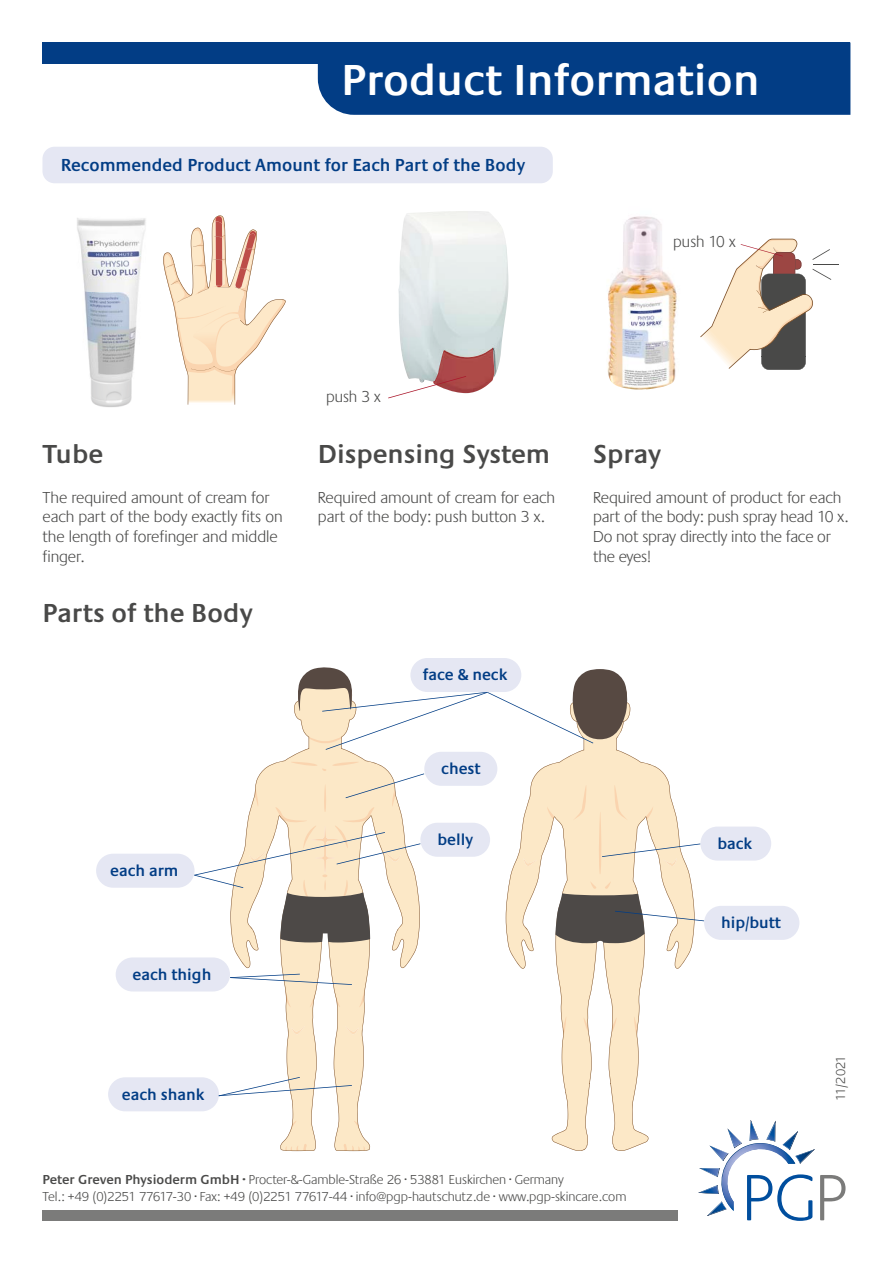
<style>
.page{position:relative;width:893px;height:1263px;background:#fff}
.page>*{position:absolute;margin:0;border:0;box-sizing:border-box;transform-origin:0 0}
.t1{font:600 45px "Praxis";color:#fff}
.t2{font:600 27px "Praxis";color:#494948}
.t3{font:600 18.15px "Praxis";color:#023d85}
.t4{font:300 16.5px/19.8px "Praxis";color:#494948}
.t5{font:600 16.5px "Praxis";color:#023d85}
.t6{font:300 13.5px/16.5px "Praxis";color:#494948}
.t7{font:300 13.2px "Praxis";color:#494948}
.s1{font-weight:600}
</style>
<div class="page">
<div style="left:42px;top:147px;width:511px;height:36px;background:#e5e7f3;border-radius:12px"></div>
<div style="left:43px;top:43px;width:807px;height:21px;background:#023d85"></div>
<div style="left:318px;top:64px;width:532px;height:51px;background:#023d85"></div>
<svg style="left:163px;top:215px;width:123px;height:190px"></svg>
<svg style="left:506px;top:703px;width:187px;height:448px"></svg>
<svg style="left:232px;top:701px;width:186px;height:450px"></svg>
<div style="left:424px;top:752px;width:73px;height:34px;background:#e5e7f3;border-radius:17px"></div>
<div style="left:420px;top:823px;width:70px;height:34px;background:#e5e7f3;border-radius:17px"></div>
<div style="left:96px;top:854px;width:99px;height:34px;background:#e5e7f3;border-radius:17px"></div>
<div style="left:116px;top:957px;width:114px;height:34px;background:#e5e7f3;border-radius:17px"></div>
<div style="left:108px;top:1077px;width:111px;height:34px;background:#e5e7f3;border-radius:17px"></div>
<div style="left:700px;top:826px;width:71px;height:34px;background:#e5e7f3;border-radius:17px"></div>
<svg style="left:598px;top:785px;width:102px;height:90px"></svg>
<div style="left:704px;top:906px;width:95px;height:34px;background:#e5e7f3;border-radius:17px"></div>
<svg style="left:555px;top:881px;width:149px;height:62px"></svg>
<svg style="left:194px;top:762px;width:230px;height:180px"></svg>
<svg style="left:297px;top:667px;width:331px;height:83px"></svg>
<svg style="left:230px;top:974px;width:122px;height:34px"></svg>
<svg style="left:219px;top:1077px;width:133px;height:19px"></svg>
<img style="left:398px;top:211px;width:110px;height:166px">
<img style="left:433px;top:347px;width:61px;height:32px">
<div style="left:410px;top:658px;width:111px;height:34px;background:#e5e7f3;border-radius:17px"></div>
<svg style="left:388px;top:376px;width:105px;height:22px"></svg>
<svg style="left:700px;top:239px;width:138px;height:131px"></svg>
<svg style="left:698px;top:1120px;width:147px;height:101px"></svg>
<div style="left:43px;top:1210px;width:635px;height:10px;background:#7b7b7a"></div>
<div style="left:672px;top:235px;width:64px;height:18px;background:#fff"></div>
<img style="left:623px;top:216px;width:39px;height:29px">
<img style="left:608px;top:245px;width:69px;height:96px">
<img style="left:607px;top:341px;width:69px;height:48px">
<img style="left:77px;top:218px;width:69px;height:189px">
<h1 class="t1" style="left:341px;top:55px;width:420px">Product Information</h1>
<p class="t3" style="left:61px;top:155px;width:466px">Recommended Product Amount for Each Part of the Body</p>
<p class="t4" style="left:673px;top:232px;width:64px">push 10 x</p>
<p class="t7" style="left:710px;top:238px;width:27px">push</p>
<h2 class="t2" style="left:42px;top:439px;width:62px">Tube</h2>
<p class="t4" style="left:42px;top:488px;width:242px">The required amount of cream for each part of the body exactly fits on the length of forefinger and middle finger.</p>
<h2 class="t2" style="left:42px;top:598px;width:212px">Parts of the Body</h2>
<p class="t5" style="left:110px;top:861px;width:70px">each arm</p>
<p class="t5" style="left:133px;top:965px;width:80px">each thigh</p>
<p class="t4" style="left:326px;top:387px;width:56px">push 3 x</p>
<h2 class="t2" style="left:318px;top:439px;width:234px">Dispensing System</h2>
<p class="t4" style="left:318px;top:488px;width:239px">Required amount of cream for each part of the body: push button 3 x.</p>
<p class="t5" style="left:423px;top:665px;width:86px">face &amp; neck</p>
<p class="t5" style="left:441px;top:759px;width:41px">chest</p>
<p class="t5" style="left:437px;top:830px;width:37px">belly</p>
<p class="t5" style="left:122px;top:1085px;width:84px">each shank</p>
<h2 class="t2" style="left:593px;top:439px;width:70px">Spray</h2>
<p class="t4" style="left:593px;top:488px;width:257px">Required amount of product for each part of the body: push spray head 10 x.<br>Do not spray directly into the face or the eyes!</p>
<p class="t5" style="left:717px;top:834px;width:36px">back</p>
<p class="t5" style="left:721px;top:913px;width:61px">hip/butt</p>
<p class="t6" style="left:833px;top:1100px;width:47px;rotate:-90deg">11/2021</p>
<p class="t6" style="left:43px;top:1172px;width:585px"><span class="s1">Peter Greven Physioderm GmbH ·</span> Procter-&amp;-Gamble-Straße 26 · 53881 Euskirchen · Germany<br>Tel.: +49 (0)2251 77617-30 · Fax: +49 (0)2251 77617-44 · info@pgp-hautschutz.de · www.pgp-skincare.com</p>
</div>
